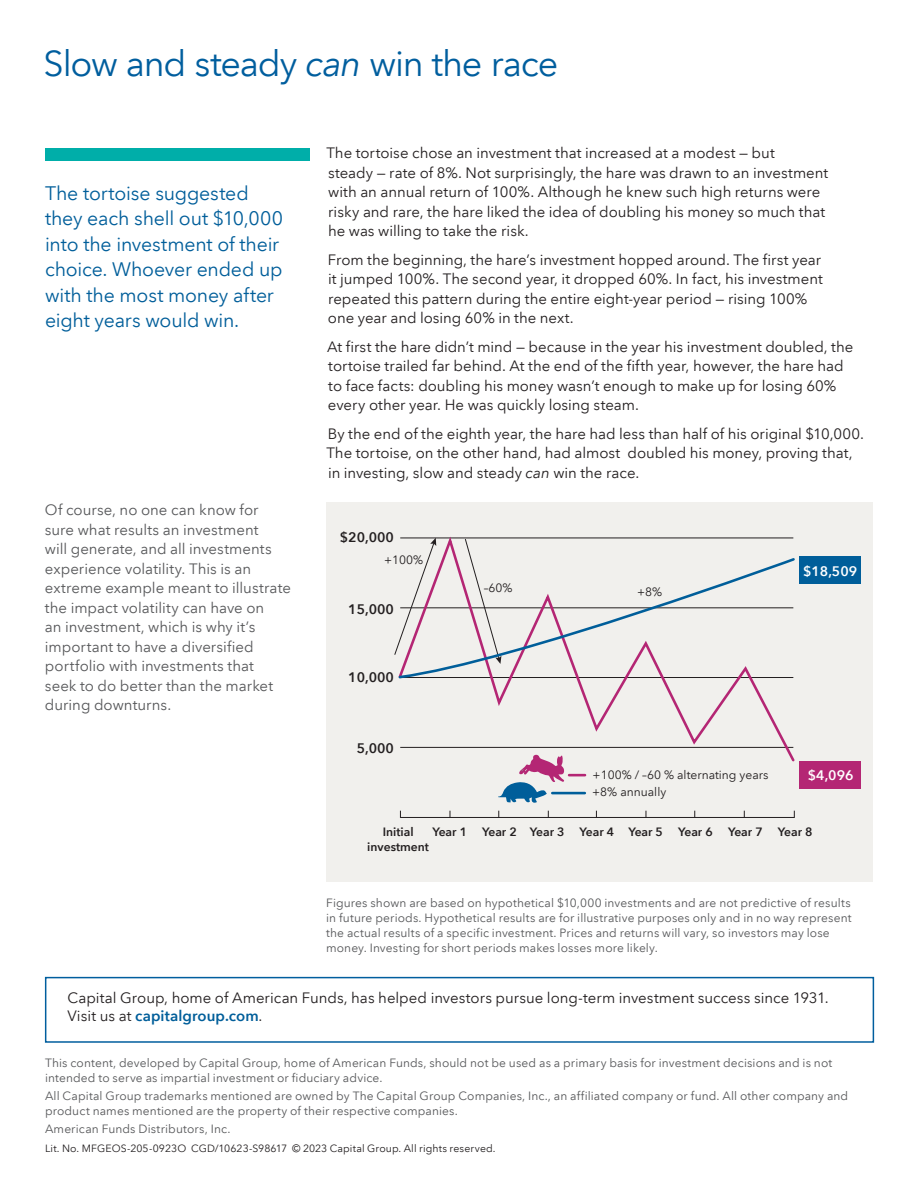
<style>
.page{position:relative;width:918px;height:1188px;background:#fff}
.page>*{position:absolute;margin:0;border:0;box-sizing:border-box;transform-origin:0 0}
.YPC_large_text{font:36px "Avenir Next LT Com";letter-spacing:-.035em;color:#005e9e}
.YPC_Text_BF_9_5_14{font:19.5px/25.5px "Avenir Next LT Com";letter-spacing:-.01em;color:#005e9a}
.YPC_Text_BF_9_5_14-2{font:15px/19.5px "Avenir Next LT Com";letter-spacing:-.005em;color:#231f20}
.YPC_Text_BF_9_5_14-3{font:15px/19.5px "Avenir Next LT Com";color:#57585a}
.t1{font:600 13.8px "Avenir Next LT Com";color:#231f20}
.t2{font:600 13.8px "Avenir Next LT Com";color:#fff}
.t3{font:600 12.15px/14.5px "Avenir Next LT Com";color:#231f20;text-align:center}
.t4{font:12.15px/17.7px "Avenir Next LT Com";color:#231f20}
.YPC_Text_BF_9_5_14-4{font:12px/15px "Avenir Next LT Com";letter-spacing:.01em;color:#57585a}
.t5{font:10.5px "Avenir Next LT Com";letter-spacing:.005em;color:#231f20}
.s1{font-style:italic}
.s2{font-weight:600;color:#005e9a}
</style>
<div class="page">
<div style="left:326px;top:502px;width:547px;height:379px;background:#f1f0ed"></div>
<div style="left:45px;top:148px;width:265px;height:13px;background:#00aea9"></div>
<hr style="left:400px;top:817px;width:394px;height:1px;background:#231f20">
<svg style="left:400px;top:537px;width:395px;height:225px"></svg>
<div style="left:800px;top:556px;width:61px;height:28px;background:#005e9a"></div>
<div style="left:800px;top:761px;width:61px;height:28px;background:#b42674"></div>
<svg style="left:498px;top:754px;width:87px;height:49px"></svg>
<svg style="left:397px;top:557px;width:398px;height:123px"></svg>
<div style="left:45px;top:977px;width:829px;height:66px;border:2px solid #005e9e"></div>
<p class="YPC_large_text" style="left:44px;top:42px;width:516px">Slow and steady <span class="s1">can</span> win the race</p>
<p class="YPC_Text_BF_9_5_14" style="left:45px;top:180px;width:239px">The tortoise suggested they each shell out $10,000 into the investment of their choice. Whoever ended up with the most money after eight years would win.</p>
<p class="YPC_Text_BF_9_5_14-3" style="left:45px;top:500px;width:248px">Of course, no one can know for sure what results an investment<br>will generate, and all investments experience volatility. This is an extreme example meant to illustrate the impact volatility can have on<br>an investment, which is why it’s important to have a diversified portfolio with investments that<br>seek to do better than the market during downturns.</p>
<p class="YPC_Text_BF_9_5_14-2" style="left:326px;top:143px;width:503px">The tortoise chose an investment that increased at a modest — but<br>steady — rate of 8%. Not surprisingly, the hare was drawn to an investment with an annual return of 100%. Although he knew such high returns were risky and rare, the hare liked the idea of doubling his money so much that he was willing to take the risk.</p>
<p class="YPC_Text_BF_9_5_14-2" style="left:328px;top:250px;width:496px">From the beginning, the hare’s investment hopped around. The first year it jumped 100%. The second year, it dropped 60%. In fact, his investment repeated this pattern during the entire eight-year period — rising 100% one year and losing 60% in the next.</p>
<p class="YPC_Text_BF_9_5_14-2" style="left:327px;top:337px;width:528px">At first the hare didn’t mind — because in the year his investment doubled, the tortoise trailed far behind. At the end of the fifth year, however, the hare had to face facts: doubling his money wasn’t enough to make up for losing 60% every other year. He was quickly losing steam.</p>
<p class="YPC_Text_BF_9_5_14-2" style="left:326px;top:424px;width:539px">By the end of the eighth year, the hare had less than half of his original $10,000.<br>The tortoise, on the other hand, had almost doubled his money, proving that, in investing, slow and steady <span class="s1">can</span> win the race.</p>
<p class="t1" style="left:340px;top:529px;width:56px">$20,000</p>
<p class="t4" style="left:384px;top:551px;width:41px">+100%</p>
<p class="t1" style="left:348px;top:600px;width:47px">15,000</p>
<p class="t1" style="left:348px;top:669px;width:47px">10,000</p>
<p class="t1" style="left:357px;top:739px;width:39px">5,000</p>
<p class="t4" style="left:484px;top:579px;width:30px">–60%</p>
<p class="t4" style="left:637px;top:583px;width:27px">+8%</p>
<p class="t2" style="left:803px;top:562px;width:56px">$18,509</p>
<p class="t4" style="left:592px;top:765px;width:178px">+100% / –60 % alternating years +8% annually</p>
<p class="t2" style="left:808px;top:767px;width:47px">$4,096</p>
<p class="t3" style="left:367px;top:825px;width:63px">Initial investment</p>
<p class="t3" style="left:432px;top:825px;width:282px">Year 1 Year 2 Year 3 Year 4 Year 5 Year 6</p>
<p class="t3" style="left:728px;top:825px;width:86px">Year 7 Year 8</p>
<p class="YPC_Text_BF_9_5_14-4" style="left:326px;top:895px;width:527px">Figures shown are based on hypothetical $10,000 investments and are not predictive of results in future periods. Hypothetical results are for illustrative purposes only and in no way represent the actual results of a specific investment. Prices and returns will vary, so investors may lose money. Investing for short periods makes losses more likely.</p>
<p class="YPC_Text_BF_9_5_14-2" style="left:67px;top:989px;width:763px;line-height:18px">Capital Group, home of American Funds, has helped investors pursue long-term investment success since 1931.<br>Visit us at <span class="s2">capitalgroup.com</span>.</p>
<p class="YPC_Text_BF_9_5_14-4" style="left:45px;top:1056px;width:789px;line-height:14.4px">This content, developed by Capital Group, home of American Funds, should not be used as a primary basis for investment decisions and is not intended to serve as impartial investment or fiduciary advice.</p>
<p class="YPC_Text_BF_9_5_14-4" style="left:45px;top:1089px;width:805px;line-height:14.4px">All Capital Group trademarks mentioned are owned by The Capital Group Companies, Inc., an affiliated company or fund. All other company and product names mentioned are the property of their respective companies.</p>
<p class="YPC_Text_BF_9_5_14-4" style="left:45px;top:1122px;width:187px">American Funds Distributors, Inc.</p>
<p class="t5" style="left:45px;top:1142px;width:452px">Lit. No. MFGEOS-205-0923O CGD/10623-S98617 © 2023 Capital Group. All rights reserved.</p>
</div>
